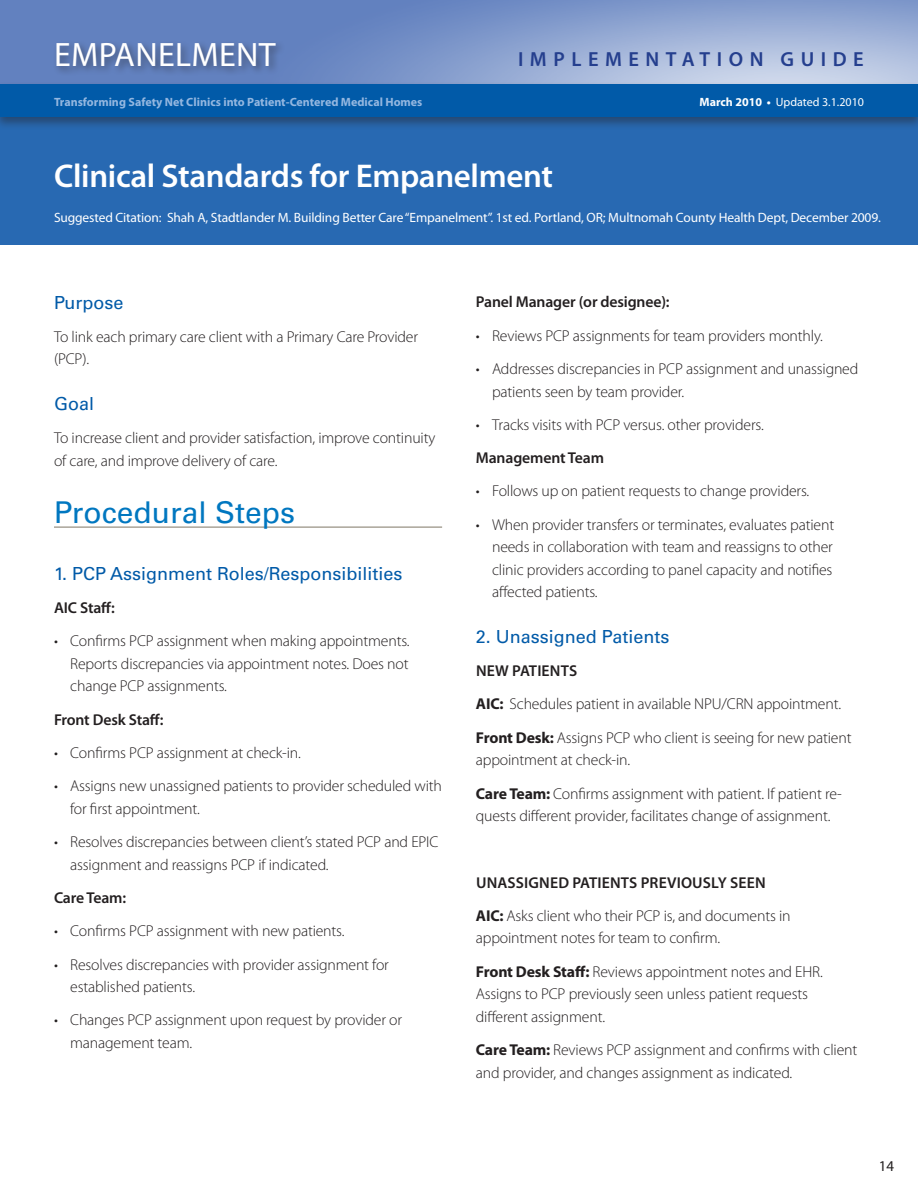
<style>
.page{position:relative;width:918px;height:1188px;background:#fff}
.page>*{position:absolute;margin:0;border:0;box-sizing:border-box;transform-origin:0 0}
.t1{font:33.9px "Myriad Pro";letter-spacing:.01em;color:#fff}
.MHB_Headline_large_w{font:600 33px "Myriad Pro";letter-spacing:-.01em;color:#fff}
.MHB_Eyebrow_ital{font:30px "Univers LT Std";color:#0077c0}
.t2{font:600 20.4px "Myriad Pro";letter-spacing:.32em;color:#253f8e}
.MHB_BODY_Subhead_blu{font:18px "Univers LT Std";color:#015aa8}
.MHB_BODY_Bullets{font:300 15.75px/22.5px "Myriad Pro";letter-spacing:-.01em;color:#231f20}
.MHB_BODY_TEXT{font:300 15.75px/22.5px "Myriad Pro";letter-spacing:-.01em;color:#231f20}
.MHB_BODY_TEXT_BOLD{font:600 15.75px "Myriad Pro";letter-spacing:-.01em;color:#231f20}
.MHB_BODY_TEXT_BOLD-2{font:600 15.75px "Myriad Pro";letter-spacing:.01em;color:#231f20}
.t3{font:15px "Myriad Pro";color:#231f20}
.MHB_BODY_TEXT-2{font:13.5px "Myriad Pro";letter-spacing:-.01em;color:#fff}
.t4{font:700 12px "Myriad Pro";color:#94b7e0}
.t5{font:12px "Myriad Pro";color:#fff}
.s1{font-weight:700}
</style>
<div class="page">
<div style="left:0;top:104px;width:918px;height:141px;background:#2869b2"></div>
<div style="left:0;top:0;width:918px;height:98px;background:#6281bf"></div>
<img style="left:330px;top:0;width:588px;height:81px">
<div style="left:53px;top:39px;width:233px;height:37px;background:#231f20;opacity:.5"></div>
<div style="left:0;top:81px;width:918px;height:49px;background:#231f20;opacity:.45"></div>
<div style="left:0;top:84px;width:918px;height:33px;background:#015aa8"></div>
<hr style="left:54px;top:527px;width:388px;height:1px;background:#7f7666">
<h1 class="t1" style="left:54px;top:36px;width:223px">EMPANELMENT</h1>
<p class="t2" style="left:518px;top:48px;width:347px">IMPLEMENTATION GUIDE</p>
<p class="t4" style="left:54px;top:95px;width:370px">Transforming Safety Net Clinics into Patient-Centered Medical Homes</p>
<p class="t5" style="left:700px;top:95px;width:166px"><span class="s1">March 2010 •</span> Updated 3.1.2010</p>
<p class="MHB_Headline_large_w" style="left:54px;top:157px;width:501px">Clinical Standards for Empanelment</p>
<p class="MHB_BODY_TEXT-2" style="left:54px;top:210px;width:828px">Suggested Citation: Shah A, Stadtlander M. Building Better Care “Empanelment”. 1st ed. Portland, OR; Multnomah County Health Dept, December 2009.</p>
<p class="MHB_BODY_Subhead_blu" style="left:54px;top:292px;width:71px">Purpose</p>
<p class="MHB_BODY_TEXT" style="left:54px;top:326px;width:366px">To link each primary care client with a Primary Care Provider (PCP).</p>
<p class="MHB_BODY_Subhead_blu" style="left:54px;top:393px;width:42px">Goal</p>
<p class="MHB_BODY_TEXT" style="left:54px;top:427px;width:383px">To increase client and provider satisfaction, improve continuity of care, and improve delivery of care.</p>
<p class="MHB_Eyebrow_ital" style="left:54px;top:495px;width:243px">Procedural Steps</p>
<p class="MHB_BODY_Subhead_blu" style="left:54px;top:563px;width:350px">1. PCP Assignment Roles/Responsibilities</p>
<p class="MHB_BODY_TEXT_BOLD" style="left:54px;top:599px;width:63px">AIC Staff:</p>
<p class="MHB_BODY_Bullets" style="left:70px;top:630px;width:341px;text-align:justify;text-indent:-16px">• Confirms PCP assignment when making appointments.<br>Reports discrepancies via appointment notes. Does not change PCP assignments.</p>
<p class="MHB_BODY_TEXT_BOLD" style="left:54px;top:711px;width:111px">Front Desk Staff:</p>
<p class="MHB_BODY_Bullets" style="left:54px;top:742px;width:248px">• Confirms PCP assignment at check-in.</p>
<p class="MHB_BODY_Bullets" style="left:70px;top:775px;width:373px;text-indent:-16px">• Assigns new unassigned patients to provider scheduled with for first appointment.</p>
<p class="MHB_BODY_Bullets" style="left:70px;top:831px;width:370px;text-indent:-16px">• Resolves discrepancies between client’s stated PCP and EPIC assignment and reassigns PCP if indicated.</p>
<p class="MHB_BODY_TEXT_BOLD" style="left:54px;top:889px;width:74px">Care Team:</p>
<p class="MHB_BODY_Bullets" style="left:54px;top:920px;width:292px">• Confirms PCP assignment with new patients.</p>
<p class="MHB_BODY_Bullets" style="left:70px;top:953px;width:320px;text-indent:-16px">• Resolves discrepancies with provider assignment for established patients.</p>
<p class="MHB_BODY_Bullets" style="left:70px;top:1009px;width:333px;text-indent:-16px">• Changes PCP assignment upon request by provider or management team.</p>
<p class="MHB_BODY_TEXT_BOLD" style="left:476px;top:293px;width:195px">Panel Manager (or designee):</p>
<p class="MHB_BODY_Bullets" style="left:476px;top:325px;width:349px">• Reviews PCP assignments for team providers monthly.</p>
<p class="MHB_BODY_Bullets" style="left:492px;top:358px;width:368px;text-indent:-16px">• Addresses discrepancies in PCP assignment and unassigned patients seen by team provider.</p>
<p class="MHB_BODY_Bullets" style="left:476px;top:414px;width:289px">• Tracks visits with PCP versus. other providers.</p>
<p class="MHB_BODY_TEXT_BOLD" style="left:476px;top:449px;width:130px">Management Team</p>
<p class="MHB_BODY_Bullets" style="left:476px;top:480px;width:335px">• Follows up on patient requests to change providers.</p>
<p class="MHB_BODY_Bullets" style="left:492px;top:514px;width:344px;text-align:justify;text-indent:-16px">• When provider transfers or terminates, evaluates patient needs in collaboration with team and reassigns to other clinic providers according to panel capacity and notifies affected patients.</p>
<p class="MHB_BODY_Subhead_blu" style="left:476px;top:626px;width:195px">2. Unassigned Patients</p>
<p class="MHB_BODY_TEXT_BOLD-2" style="left:476px;top:662px;width:103px">NEW PATIENTS</p>
<p class="MHB_BODY_TEXT" style="left:476px;top:693px;width:367px"><span class="s1">AIC:</span> Schedules patient in available NPU/CRN appointment.</p>
<p class="MHB_BODY_TEXT" style="left:476px;top:727px;width:377px"><span class="s1">Front Desk:</span> Assigns PCP who client is seeing for new patient appointment at check-in.</p>
<p class="MHB_BODY_TEXT" style="left:476px;top:782px;width:368px"><span class="s1">Care Team:</span> Confirms assignment with patient. If patient re&shy;quests different provider, facilitates change of assignment.</p>
<p class="MHB_BODY_TEXT_BOLD-2" style="left:476px;top:874px;width:291px">UNASSIGNED PATIENTS PREVIOUSLY SEEN</p>
<p class="MHB_BODY_TEXT" style="left:476px;top:905px;width:316px"><span class="s1">AIC:</span> Asks client who their PCP is, and documents in appointment notes for team to confirm.</p>
<p class="MHB_BODY_TEXT" style="left:476px;top:961px;width:348px"><span class="s1">Front Desk Staff:</span> Reviews appointment notes and EHR.<br>Assigns to PCP previously seen unless patient requests different assignment.</p>
<p class="MHB_BODY_TEXT" style="left:476px;top:1039px;width:383px"><span class="s1">Care Team:</span> Reviews PCP assignment and confirms with client and provider, and changes assignment as indicated.</p>
<p class="t3" style="left:879px;top:1158px;width:17px">14</p>
</div>
